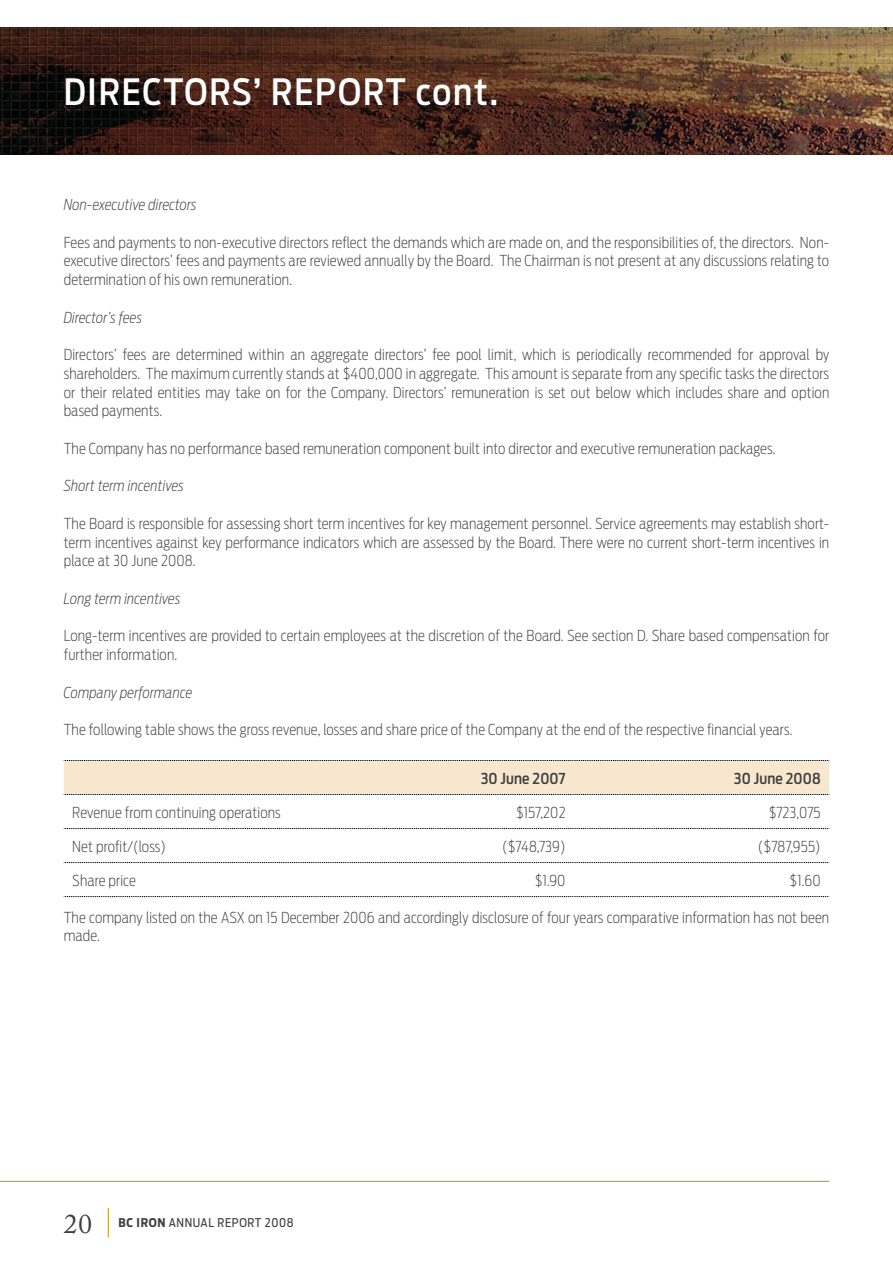
<style>
.page{position:relative;width:893px;height:1263px;background:#fff}
.page>*{position:absolute;margin:0;border:0;box-sizing:border-box;transform-origin:0 0}
.t1{font:500 36px "Antenna Cond";letter-spacing:.05em;color:#fff}
.t2{font:27px "Adobe Caslon Pro";color:#3e3e40}
.t3{font:200 15px/18.8px "Antenna Cond";letter-spacing:.01em;color:#3e3e40;text-align:justify}
.t4{font:italic 200 15px "Antenna Cond";letter-spacing:.01em;color:#3e3e40}
.t5{font:500 15px "Antenna Cond";letter-spacing:.01em;color:#3e3e40}
.t6{font:12px "Antenna Cond";letter-spacing:.05em;color:#3e3e40}
.s1{font-weight:700}
</style>
<div class="page">
<img style="left:0;top:27px;width:893px;height:128px">
<svg style="left:108px;top:1208px;width:1px;height:29px"></svg>
<hr style="left:0;top:1181px;width:829px;height:1px;background:#cc9000">
<svg style="left:64px;top:828px;width:766px;height:1px"></svg>
<svg style="left:64px;top:862px;width:766px;height:1px"></svg>
<svg style="left:64px;top:896px;width:766px;height:1px"></svg>
<div style="left:64px;top:760px;width:766px;height:35px;background:#f6e7ce"></div>
<p class="t1" style="left:64px;top:71px;width:436px">DIRECTORS’ REPORT CONT.</p>
<p class="t4" style="left:64px;top:196px;width:134px">Non-executive directors</p>
<p class="t3" style="left:64px;top:233px;width:767px">Fees and payments to non-executive directors reflect the demands which are made on, and the responsibilities of, the directors. Non&shy;executive directors’ fees and payments are reviewed annually by the Board. The Chairman is not present at any discussions relating to determination of his own remuneration.</p>
<p class="t4" style="left:64px;top:308px;width:80px">Director’s fees</p>
<p class="t3" style="left:64px;top:345px;width:767px">Directors’ fees are determined within an aggregate directors’ fee pool limit, which is periodically recommended for approval by shareholders. The maximum currently stands at $400,000 in aggregate. This amount is separate from any specific tasks the directors or their related entities may take on for the Company. Directors’ remuneration is set out below which includes share and option based payments.</p>
<p class="t3" style="left:64px;top:439px;width:713px">The Company has no performance based remuneration component built into director and executive remuneration packages.</p>
<p class="t4" style="left:64px;top:477px;width:122px">Short term incentives</p>
<p class="t3" style="left:64px;top:514px;width:767px">The Board is responsible for assessing short term incentives for key management personnel. Service agreements may establish short&shy;term incentives against key performance indicators which are assessed by the Board. There were no current short-term incentives in place at 30 June 2008.</p>
<p class="t4" style="left:64px;top:589px;width:118px">Long term incentives</p>
<p class="t3" style="left:64px;top:627px;width:767px">Long-term incentives are provided to certain employees at the discretion of the Board. See section D. Share based compensation for further information.</p>
<p class="t4" style="left:64px;top:683px;width:130px">Company performance</p>
<p class="t3" style="left:64px;top:720px;width:730px">The following table shows the gross revenue, losses and share price of the Company at the end of the respective financial years.</p>
<p class="t5" style="left:481px;top:769px;width:86px">30 JUNE 2007</p>
<p class="t5" style="left:734px;top:769px;width:88px">30 JUNE 2008</p>
<p class="t3" style="left:72px;top:803px;width:210px">Revenue from continuing operations</p>
<p class="t3" style="left:516px;top:803px;width:51px">$157,202</p>
<p class="t3" style="left:769px;top:803px;width:54px">$723,075</p>
<p class="t3" style="left:72px;top:837px;width:95px">Net profit/(loss)</p>
<p class="t3" style="left:502px;top:837px;width:65px">($748,739)</p>
<p class="t3" style="left:758px;top:837px;width:64px">($787,955)</p>
<p class="t3" style="left:72px;top:871px;width:65px">Share price</p>
<p class="t3" style="left:535px;top:871px;width:32px">$1.90</p>
<p class="t3" style="left:790px;top:871px;width:33px">$1.60</p>
<p class="t3" style="left:64px;top:908px;width:767px">The company listed on the ASX on 15 December 2006 and accordingly disclosure of four years comparative information has not been made.</p>
<p class="t2" style="left:64px;top:1207px;width:30px">20</p>
<p class="t6" style="left:119px;top:1216px;width:176px"><span class="s1">BC IRON</span> ANNUAL REPORT 2008</p>
</div>
